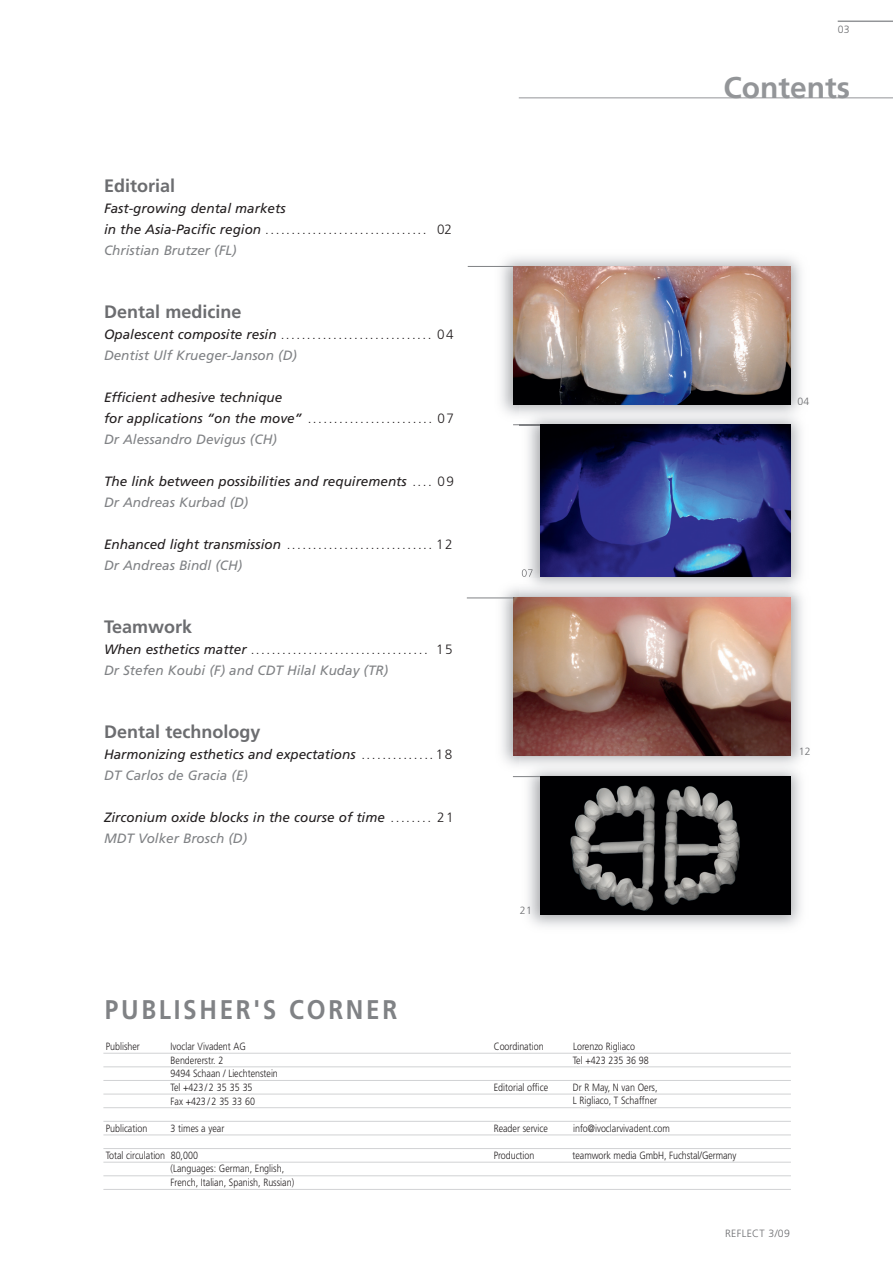
<style>
.page{position:relative;width:893px;height:1263px;background:#fff}
.page>*{position:absolute;margin:0;border:0;box-sizing:border-box;transform-origin:0 0}
.t1{font:700 30px "Frutiger";color:#939598}
.t2{font:700 27px "Frutiger";letter-spacing:.11em;color:#808285;scale:.9 1}
.t3{font:700 18px "Frutiger";color:#6c6d70}
.t4{font:italic 13.5px/21px "Frutiger";color:#231f20}
.t5{font:300 13.5px/21px "Frutiger";color:#231f20}
.t6{font:300 10.5px/13.5px "Frutiger";color:#231f20;scale:.85 1}
.t7{font:300 10.5px "Frutiger";letter-spacing:.03em;color:#6c6d70}
.s1{font-weight:300;font-style:normal}
.s2{color:#808285}
.s3{font-weight:400;font-style:italic}
.s4{font-weight:400;font-style:italic;color:#808285}
</style>
<div class="page">
<hr style="left:519px;top:97px;width:374px;height:1px;background:#939598">
<hr style="left:838px;top:21px;width:55px;height:1px;background:#939598">
<img style="left:513px;top:266px;width:278px;height:139px">
<hr style="left:468px;top:266px;width:45px;height:1px;background:#808285">
<img style="left:493px;top:587px;width:309px;height:179px">
<img style="left:513px;top:598px;width:278px;height:157px">
<hr style="left:467px;top:597px;width:46px;height:1px;background:#808285">
<img style="left:520px;top:758px;width:282px;height:169px">
<img style="left:540px;top:776px;width:251px;height:139px">
<svg style="left:513px;top:776px;width:27px;height:1px"></svg>
<img style="left:520px;top:406px;width:283px;height:173px">
<img style="left:520px;top:579px;width:282px;height:17px">
<svg style="left:513px;top:424px;width:27px;height:1px"></svg>
<svg style="left:522px;top:569px;width:11px;height:8px"></svg>
<img style="left:540px;top:425px;width:251px;height:152px">
<hr style="left:103px;top:1053px;width:688px;height:1px;background:#d1d2d4">
<hr style="left:103px;top:1066px;width:688px;height:1px;background:#d1d2d4">
<hr style="left:103px;top:1080px;width:688px;height:1px;background:#d1d2d4">
<hr style="left:103px;top:1094px;width:688px;height:1px;background:#d1d2d4">
<hr style="left:103px;top:1107px;width:688px;height:1px;background:#d1d2d4">
<hr style="left:103px;top:1121px;width:688px;height:1px;background:#d1d2d4">
<hr style="left:103px;top:1135px;width:688px;height:1px;background:#d1d2d4">
<hr style="left:103px;top:1148px;width:688px;height:1px;background:#d1d2d4">
<hr style="left:103px;top:1162px;width:688px;height:1px;background:#d1d2d4">
<hr style="left:103px;top:1175px;width:688px;height:1px;background:#d1d2d4">
<hr style="left:103px;top:1189px;width:688px;height:1px;background:#d1d2d4">
<p class="t3" style="left:104px;top:178px;width:72px">Editorial</p>
<p class="t4" style="left:104px;top:199px;width:350px">Fast-growing dental markets<br>in the Asia-Pacific region <span class="s1">............................... 02<br></span><span class="s2">Christian Brutzer (FL)</span></p>
<p class="t3" style="left:104px;top:304px;width:139px">Dental medicine</p>
<p class="t5" style="left:104px;top:325px;width:351px"><span class="s3">Opalescent composite resin</span> ............................. 04<br><span class="s4">Dentist Ulf Krueger-Janson (D)</span></p>
<p class="t4" style="left:104px;top:388px;width:351px">Efficient adhesive technique<br>for applications “on the move” <span class="s1">........................ 07<br></span><span class="s2">Dr Alessandro Devigus (CH)</span></p>
<p class="t4" style="left:104px;top:472px;width:351px">The link between possibilities and requirements <span class="s1">.... 09<br></span><span class="s2">Dr Andreas Kurbad (D)</span></p>
<p class="t5" style="left:104px;top:535px;width:350px"><span class="s3">Enhanced light transmission</span> ............................ 12<br><span class="s4">Dr Andreas Bindl (CH)</span></p>
<p class="t3" style="left:104px;top:619px;width:90px">Teamwork</p>
<p class="t5" style="left:104px;top:640px;width:350px"><span class="s3">When esthetics matter</span> .................................. 15<br><span class="s4">Dr Stefen Koubi (F) and CDT Hilal Kuday (TR)</span></p>
<p class="t3" style="left:104px;top:724px;width:158px">Dental technology</p>
<p class="t4" style="left:104px;top:745px;width:350px">Harmonizing esthetics and expectations <span class="s1">.............. 18<br></span><span class="s2">DT Carlos de Gracia (E)</span></p>
<p class="t4" style="left:104px;top:808px;width:351px">Zirconium oxide blocks in the course of time <span class="s1">........ 21<br></span><span class="s2">MDT Volker Brosch (D)</span></p>
<p class="t2" style="left:105px;top:999px;width:326px">PUBLISHER'S CORNER</p>
<p class="t6" style="left:106px;top:1041px;width:42px">Publisher</p>
<p class="t6" style="left:171px;top:1041px;width:128px">Ivoclar Vivadent AG<br>Bendererstr. 2<br>9494 Schaan / Liechtenstein<br>Tel +423 / 2 35 35 35<br>Fax +423 / 2 35 33 60</p>
<p class="t6" style="left:106px;top:1122px;width:50px">Publication</p>
<p class="t6" style="left:171px;top:1122px;width:65px">3 times a year</p>
<p class="t6" style="left:171px;top:1149px;width:147px;text-indent:-65px">Total circulation 80,000<br>(Languages: German, English,<br>French, Italian, Spanish, Russian)</p>
<p class="t7" style="left:838px;top:26px;width:13px">03</p>
<p class="t1" style="left:723px;top:75px;width:128px">Contents</p>
<p class="t7" style="left:797px;top:397px;width:13px">04</p>
<p class="t7" style="left:799px;top:747px;width:13px">12</p>
<p class="t7" style="left:520px;top:906px;width:13px">21</p>
<p class="t6" style="left:494px;top:1041px;width:60px">Coordination</p>
<p class="t6" style="left:573px;top:1041px;width:91px">Lorenzo Rigliaco<br>Tel +423 235 36 98</p>
<p class="t6" style="left:494px;top:1081px;width:66px">Editorial office</p>
<p class="t6" style="left:573px;top:1081px;width:101px">Dr R May, N van Oers,<br>L Rigliaco, T Schaffner</p>
<p class="t6" style="left:494px;top:1122px;width:65px">Reader service</p>
<p class="t6" style="left:573px;top:1122px;width:115px">info@ivoclarvivadent.com</p>
<p class="t6" style="left:494px;top:1149px;width:49px">Production</p>
<p class="t6" style="left:573px;top:1149px;width:194px">teamwork media GmbH, Fuchstal/Germany</p>
<p class="t7" style="left:725px;top:1229px;width:66px">REFLECT 3/09</p>
</div>
